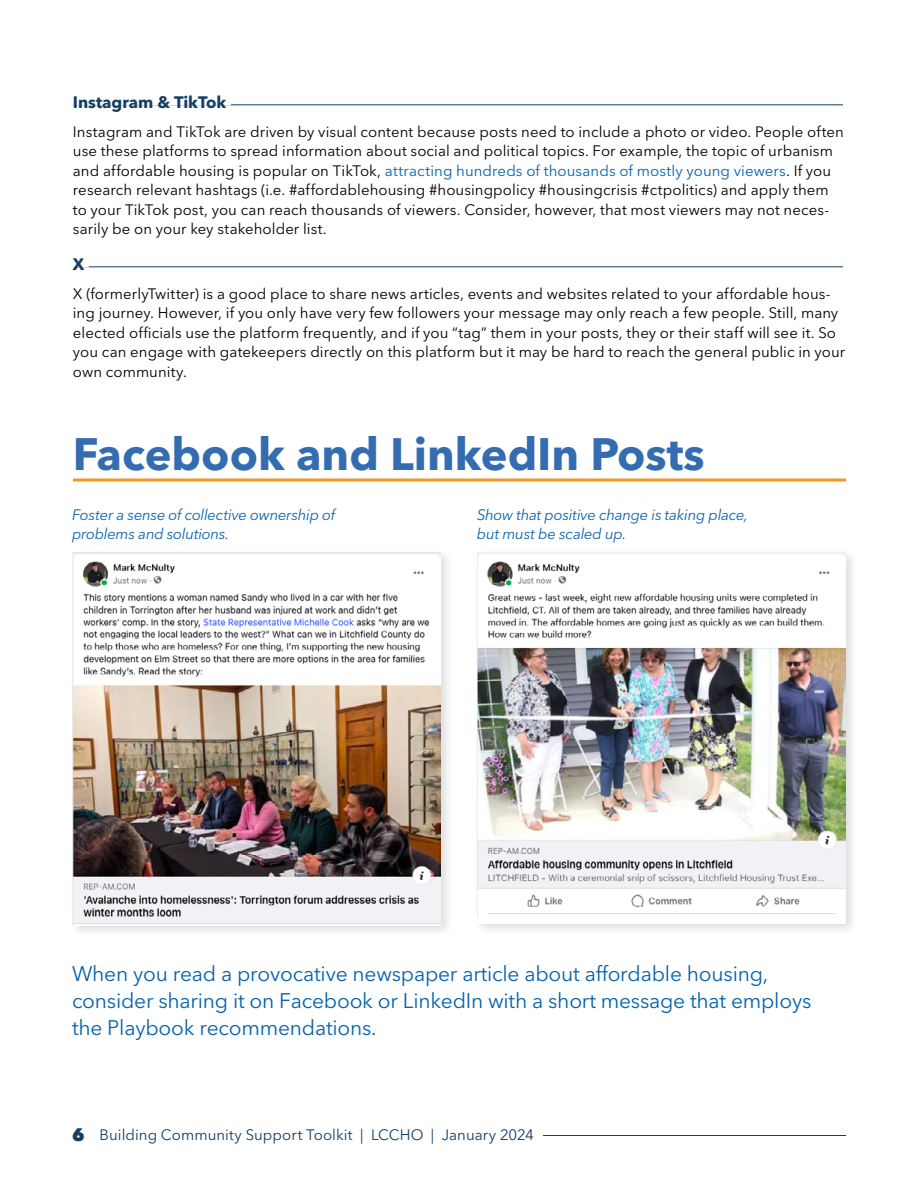
<style>
.page{position:relative;width:918px;height:1188px;background:#fff}
.page>*{position:absolute;margin:0;border:0;box-sizing:border-box;transform-origin:0 0}
.t1{font:700 45px "Avenir Next LT Pro";color:#346cb1}
.t2{font:21px/27px "Avenir Next LT Pro";letter-spacing:-.01em;color:#0562ac}
.t3{font:700 16.5px "Avenir Next LT Pro";color:#133e66}
.t4{font:15px/19.5px "Avenir Next LT Pro";letter-spacing:.005em;color:#000}
.t5{font:italic 15px/19.5px "Avenir Next LT Pro";letter-spacing:-.02em;color:#0b62ab}
.t6{font:15px "Avenir Next LT Pro";letter-spacing:.005em;color:#133e66}
.s1{color:#0562ac}
.s2{font-weight:800;font-size:18px}
</style>
<div class="page">
<hr style="left:72px;top:1135px;width:774px;height:1px;background:#133e66">
<hr style="left:63px;top:1133px;width:480px;height:4px;background:#fff">
<hr style="left:73px;top:105px;width:770px;height:1px;background:#133e66">
<hr style="left:73px;top:267px;width:770px;height:1px;background:#133e66">
<svg style="left:73px;top:478px;width:773px;height:4px;background:#f8af57"></svg>
<div style="left:68px;top:548px;width:386px;height:390px;background:#000;opacity:.13"></div>
<img style="left:72px;top:552px;width:369px;height:373px">
<div style="left:473px;top:548px;width:386px;height:388px;background:#000;opacity:.13"></div>
<img style="left:477px;top:552px;width:369px;height:365px">
<p class="t3" style="left:73px;top:92px;width:155px">Instagram &amp; TikTok</p>
<p class="t4" style="left:73px;top:121px;width:772px">Instagram and TikTok are driven by visual content because posts need to include a photo or video. People often use these platforms to spread information about social and political topics. For example, the topic of urbanism and affordable housing is popular on TikTok, <span class="s1">attracting hundreds of thousands of mostly young viewers</span>. If you research relevant hashtags (i.e. #affordablehousing #housingpolicy #housingcrisis #ctpolitics) and apply them to your TikTok post, you can reach thousands of viewers. Consider, however, that most viewers may not neces&shy;sarily be on your key stakeholder list.</p>
<p class="t3" style="left:73px;top:254px;width:13px">X</p>
<p class="t4" style="left:73px;top:283px;width:774px">X (formerlyTwitter) is a good place to share news articles, events and websites related to your affordable hous&shy;ing journey. However, if you only have very few followers your message may only reach a few people. Still, many elected officials use the platform frequently, and if you “tag” them in your posts, they or their staff will see it. So you can engage with gatekeepers directly on this platform but it may be hard to reach the general public in your own community.</p>
<h1 class="t1" style="left:73px;top:426px;width:633px">Facebook and LinkedIn Posts</h1>
<p class="t5" style="left:72px;top:505px;width:265px">Foster a sense of collective ownership of problems and solutions.</p>
<p class="t5" style="left:477px;top:505px;width:273px">Show that positive change is taking place, but must be scaled up.</p>
<h2 class="t2" style="left:72px;top:960px;width:741px">When you read a provocative newspaper article about affordable housing, consider sharing it on Facebook or LinkedIn with a short message that employs the Playbook recommendations.</h2>
<p class="t6" style="left:72px;top:1126px;width:463px"><span class="s2">6</span> Building Community Support Toolkit | LCCHO | January 2024</p>
</div>
